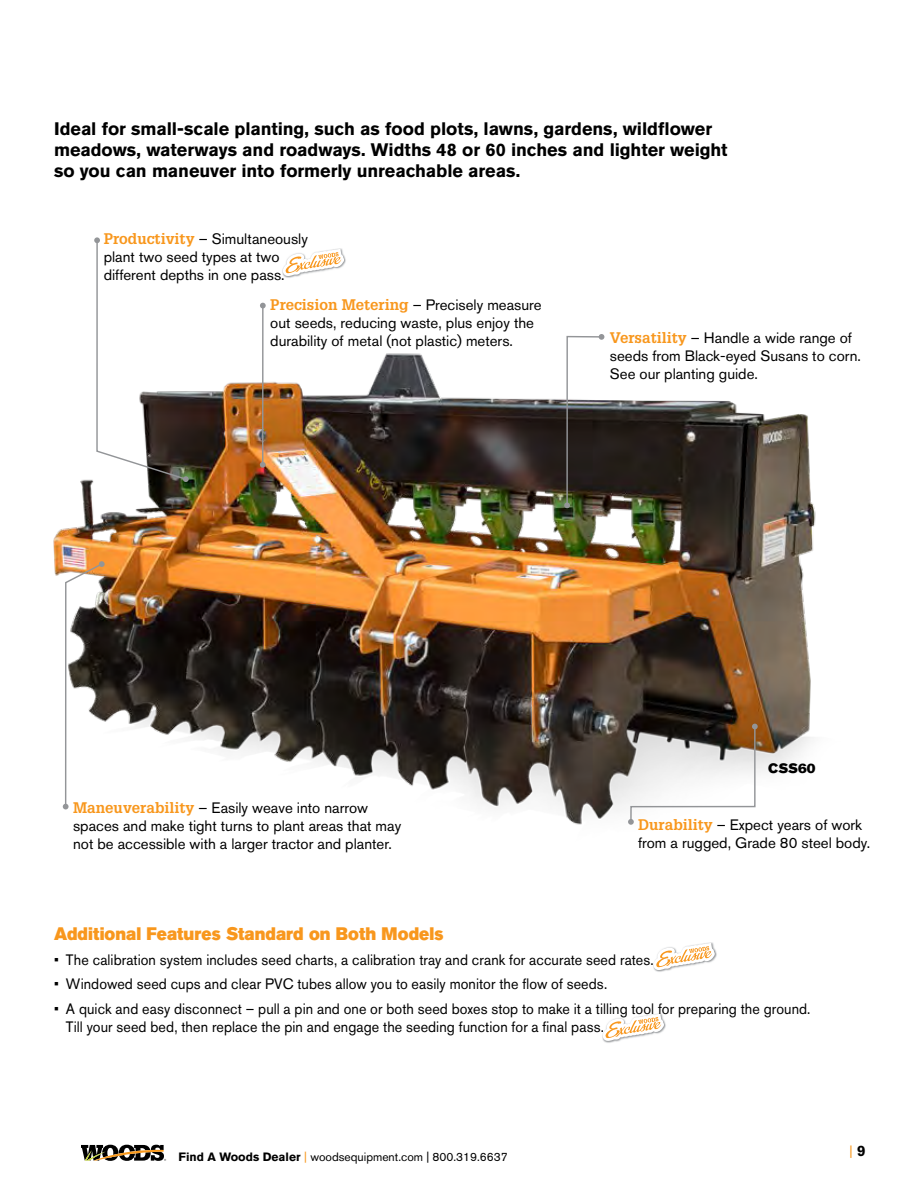
<style>
.page{position:relative;width:918px;height:1188px;background:#fff}
.page>*{position:absolute;margin:0;border:0;box-sizing:border-box;transform-origin:0 0}
.t1{font:700 18px/21px "Akzidenz Grotesk BE";letter-spacing:-.005em;color:#000}
.t2{font:18px "Akzidenz Grotesk BE Super";letter-spacing:.005em;color:#f8971d;scale:.93 1}
.t3{font:15px/18px "Akzidenz Grotesk BE";color:#000}
.t4{font:15px/18px "Akzidenz Grotesk BE";color:#000;scale:.95 1}
.t5{font:700 15px "Glypha LT Std";color:#f8971d}
.t6{font:13.5px "Akzidenz Grotesk BE Super";color:#000}
.t7{font:13.5px "Akzidenz Grotesk BE";color:#f8971d}
.t8{font:12px "Akzidenz Grotesk BE";color:#000}
.s1{font-family:"Glypha LT Std";font-weight:700;color:#f8971d}
.s2{font-family:"Akzidenz Grotesk BE";font-weight:400;color:#000}
.s3{font-weight:700}
.s4{color:#f8971d}
.s5{font-weight:700;font-size:15px;color:#000}
</style>
<div class="page">
<svg style="left:81px;top:1145px;width:85px;height:16px"></svg>
<img style="left:53px;top:353px;width:763px;height:472px">
<img style="left:284px;top:248px;width:62px;height:30px">
<svg style="left:282px;top:249px;width:62px;height:27px"></svg>
<svg style="left:628px;top:724px;width:130px;height:101px"></svg>
<svg style="left:63px;top:561px;width:42px;height:248px"></svg>
<hr style="left:262px;top:306px;width:2px;height:159px;background:#939598">
<svg style="left:260px;top:462px;width:6px;height:6px"></svg>
<svg style="left:260px;top:303px;width:6px;height:5px"></svg>
<svg style="left:94px;top:237px;width:95px;height:245px"></svg>
<svg style="left:564px;top:334px;width:40px;height:174px"></svg>
<img style="left:655px;top:942px;width:62px;height:30px">
<svg style="left:653px;top:943px;width:62px;height:27px"></svg>
<img style="left:604px;top:1013px;width:62px;height:30px">
<svg style="left:602px;top:1014px;width:62px;height:27px"></svg>
<p class="t1" style="left:54px;top:118px;width:675px">Ideal for small-scale planting, such as food plots, lawns, gardens, wildflower meadows, waterways and roadways. Widths 48 or 60 inches and lighter weight so you can maneuver into formerly unreachable areas.</p>
<p class="t3" style="left:104px;top:230px;width:206px"><span class="s1">Productivity</span> – Simultaneously plant two seed types at two different depths in one pass.</p>
<p class="t5" style="left:270px;top:295px;width:273px">Precision Metering <span class="s2">– Precisely measure</span></p>
<p class="t3" style="left:270px;top:313px;width:265px">out seeds, reducing waste, plus enjoy the durability of metal (not plastic) meters.</p>
<p class="t3" style="left:610px;top:329px;width:253px"><span class="s1">Versatility</span> – Handle a wide range of seeds from Black-eyed Susans to corn.<br>See our planting guide.</p>
<p class="t3" style="left:73px;top:799px;width:330px"><span class="s1">Maneuverability</span> – Easily weave into narrow spaces and make tight turns to plant areas that may not be accessible with a larger tractor and planter.</p>
<p class="t6" style="left:768px;top:760px;width:49px">CSS60</p>
<p class="t3" style="left:638px;top:815px;width:234px"><span class="s1">Durability</span> – Expect years of work from a rugged, Grade 80 steel body.</p>
<p class="t2" style="left:54px;top:923px;width:420px">Additional Features Standard on Both Models</p>
<p class="t4" style="left:54px;top:950px;width:633px">• The calibration system includes seed charts, a calibration tray and crank for accurate seed rates.</p>
<p class="t4" style="left:54px;top:975px;width:584px">• Windowed seed cups and clear PVC tubes allow you to easily monitor the flow of seeds.</p>
<p class="t4" style="left:66px;top:1000px;width:785px;text-indent:-12px">• A quick and easy disconnect – pull a pin and one or both seed boxes stop to make it a tilling tool for preparing the ground.<br>Till your seed bed, then replace the pin and engage the seeding function for a final pass.</p>
<p class="t8" style="left:179px;top:1149px;width:331px"><span class="s3">Find A Woods Dealer</span> <span class="s4">|</span> woodsequipment.com | 800.319.6637</p>
<p class="t7" style="left:850px;top:1143px;width:18px">| <span class="s5">9</span></p>
</div>
